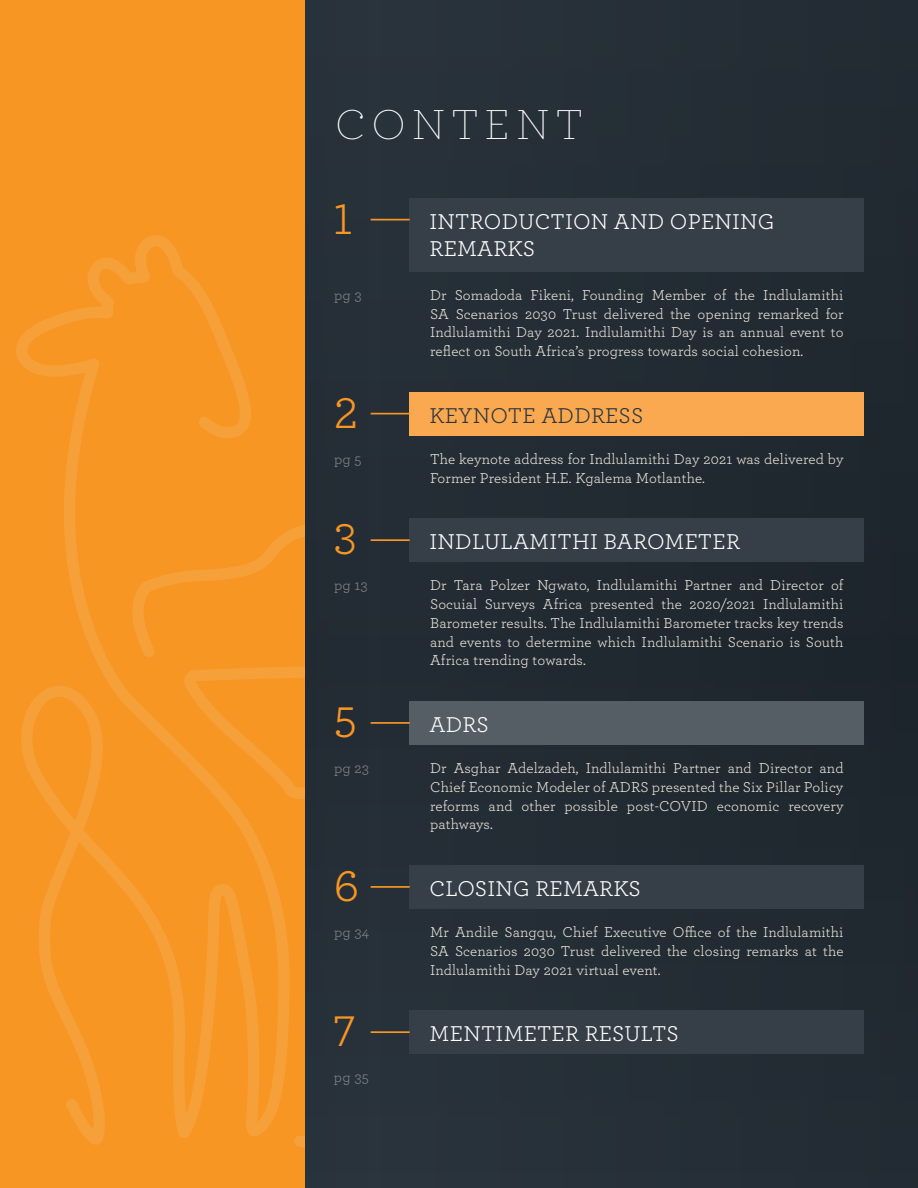
<style>
.page{position:relative;width:918px;height:1188px;background:#fff}
.page>*{position:absolute;margin:0;border:0;box-sizing:border-box;transform-origin:0 0}
.t1{font:45px "Archer";color:#f89623}
.t2{font:200 43.95px "Archer";letter-spacing:.15em;color:#fff}
.t3{font:22.5px/27px "Archer";letter-spacing:.01em;color:#fff}
.t4{font:22.5px "Archer";letter-spacing:.01em;color:#2b353e}
.t5{font:15px/18.8px "Archer";letter-spacing:.01em;color:#ece5db;text-align:justify}
.t6{font:15px "Archer";letter-spacing:.01em;color:#80868b}
</style>
<div class="page">
<div style="left:304px;top:0;width:614px;height:1188px;background:#232c34"></div>
<div style="left:0;top:0;width:304px;height:1188px;background:#f89623"></div>
<svg style="left:16px;top:235px;width:235px;height:910px"></svg>
<svg style="left:127px;top:512px;width:177px;height:636px"></svg>
<svg style="left:174px;top:660px;width:130px;height:474px"></svg>
<div style="left:410px;top:1010px;width:454px;height:44px;background:#363f48"></div>
<hr style="left:371px;top:1031px;width:39px;height:2px;background:#f89623">
<div style="left:410px;top:198px;width:454px;height:73px;background:#363f48"></div>
<hr style="left:371px;top:219px;width:39px;height:1px;background:#f89623">
<div style="left:410px;top:518px;width:454px;height:44px;background:#363f48"></div>
<hr style="left:371px;top:539px;width:39px;height:2px;background:#f89623">
<div style="left:410px;top:865px;width:454px;height:44px;background:#363f48"></div>
<hr style="left:371px;top:886px;width:39px;height:2px;background:#f89623">
<div style="left:410px;top:392px;width:454px;height:43px;background:#faa950"></div>
<hr style="left:371px;top:413px;width:39px;height:1px;background:#f89623">
<div style="left:410px;top:701px;width:454px;height:44px;background:#555d65"></div>
<hr style="left:371px;top:722px;width:39px;height:2px;background:#f89623">
<h2 class="t2" style="left:335px;top:97px;width:249px">CONTENT</h2>
<h1 class="t1" style="left:334px;top:188px;width:20px">1</h1>
<p class="t6" style="left:334px;top:285px;width:29px">pg 3</p>
<h3 class="t3" style="left:430px;top:207px;width:347px">INTRODUCTION AND OPENING<br>REMARKS</h3>
<p class="t5" style="left:430px;top:285px;width:415px">Dr Somadoda Fikeni, Founding Member of the Indlulamithi SA Scenarios 2030 Trust delivered the opening remarked for Indlulamithi Day 2021. Indlulamithi Day is an annual event to reflect on South Africa’s progress towards social cohesion.</p>
<h1 class="t1" style="left:334px;top:382px;width:26px">2</h1>
<h3 class="t4" style="left:430px;top:400px;width:215px">KEYNOTE ADDRESS</h3>
<p class="t5" style="left:430px;top:449px;width:415px">The keynote address for Indlulamithi Day 2021 was delivered by<br>Former President H.E. Kgalema Motlanthe.</p>
<p class="t6" style="left:334px;top:449px;width:29px">pg 5</p>
<h1 class="t1" style="left:334px;top:508px;width:24px">3</h1>
<h3 class="t3" style="left:430px;top:527px;width:312px">INDLULAMITHI BAROMETER</h3>
<p class="t5" style="left:430px;top:575px;width:415px">Dr Tara Polzer Ngwato, Indlulamithi Partner and Director of Socuial Surveys Africa presented the 2020/2021 Indlulamithi Barometer results. The Indlulamithi Barometer tracks key trends and events to determine which Indlulamithi Scenario is South Africa trending towards.</p>
<p class="t6" style="left:334px;top:575px;width:35px">pg 13</p>
<h1 class="t1" style="left:334px;top:691px;width:25px">5</h1>
<h3 class="t3" style="left:430px;top:710px;width:61px">ADRS</h3>
<p class="t5" style="left:430px;top:758px;width:415px">Dr Asghar Adelzadeh, Indlulamithi Partner and Director and Chief Economic Modeler of ADRS presented the Six Pillar Policy reforms and other possible post-COVID economic recovery pathways.</p>
<p class="t6" style="left:334px;top:758px;width:37px">pg 23</p>
<h1 class="t1" style="left:334px;top:855px;width:27px">6</h1>
<h3 class="t3" style="left:430px;top:874px;width:213px">CLOSING REMARKS</h3>
<p class="t5" style="left:430px;top:922px;width:415px">Mr Andile Sangqu, Chief Executive Office of the Indlulamithi SA Scenarios 2030 Trust delivered the closing remarks at the Indlulamithi Day 2021 virtual event.</p>
<p class="t6" style="left:334px;top:922px;width:37px">pg 34</p>
<h1 class="t1" style="left:334px;top:1000px;width:24px">7</h1>
<h3 class="t3" style="left:430px;top:1019px;width:251px">MENTIMETER RESULTS</h3>
<p class="t6" style="left:334px;top:1067px;width:37px">pg 35</p>
</div>
